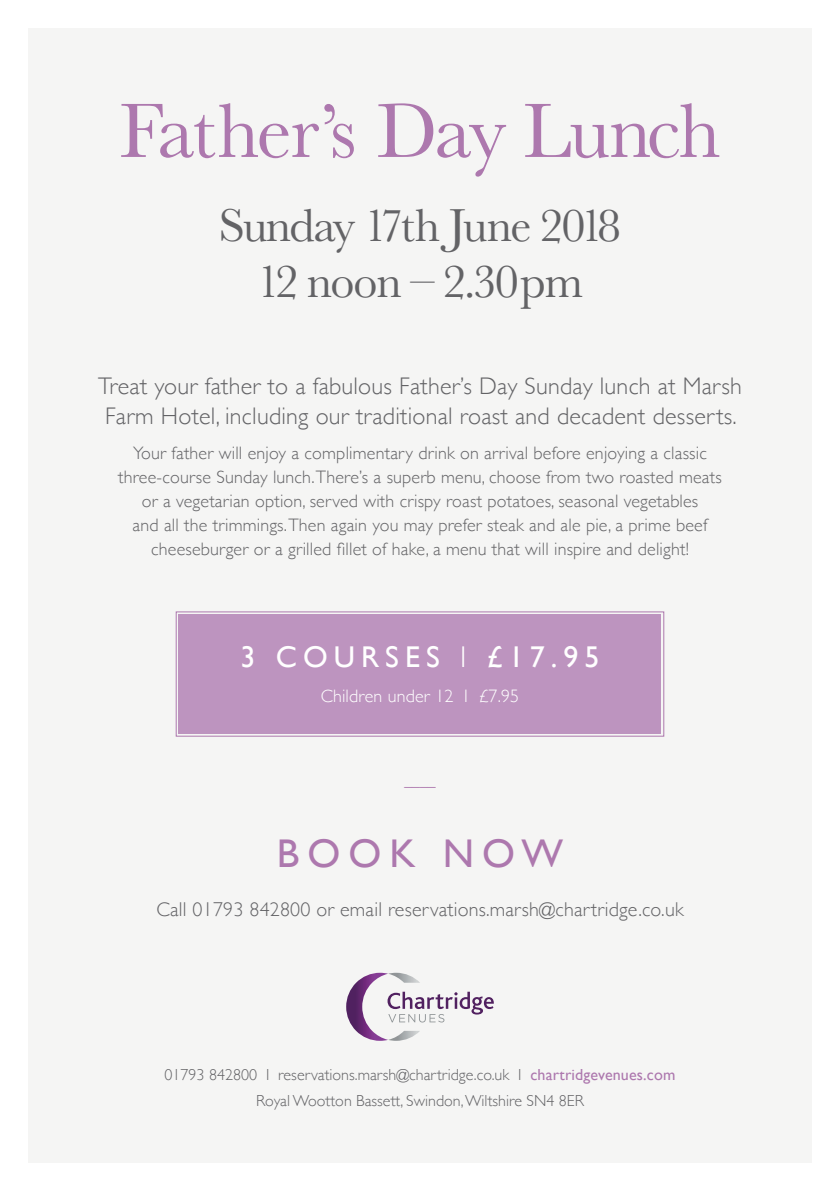
<style>
.page{position:relative;width:840px;height:1191px;background:#fff}
.page>*{position:absolute;margin:0;border:0;box-sizing:border-box;transform-origin:0 0}
.t1{font:80px "Baskerville";letter-spacing:-.03em;color:#ad78ae}
.t2{font:48px "Baskerville";letter-spacing:-.04em;color:#636366}
.t3{font:48px "Baskerville";letter-spacing:-.02em;color:#636366}
.t4{font:40px "Gill Sans";letter-spacing:.2em;color:#ad78ae}
.t5{font:30px "Gill Sans";letter-spacing:.2em;color:#fff}
.t6{font:300 24px/30px "Gill Sans";letter-spacing:.01em;color:#636366}
.t7{font:300 20px "Gill Sans";letter-spacing:.01em;color:#636366}
.t8{font:300 18px/24px "Gill Sans";letter-spacing:.01em;color:#636366;text-align:center}
.t9{font:300 18px "Gill Sans";letter-spacing:.01em;color:#fff}
.t10{font:300 16px "Gill Sans";color:#636366}
.t11{font:14px "Gill Sans";color:#ad78ae}
.s1{font-weight:300}
.s2{font-weight:400;color:#ad78ae}
</style>
<div class="page">
<div style="left:28px;top:28px;width:783px;height:1134px;background:#f5f5f4"></div>
<svg style="left:346px;top:972px;width:147px;height:68px"></svg>
<div style="left:179px;top:614px;width:481px;height:119px;background:#bd94bf"></div>
<div style="left:176px;top:611px;width:487px;height:125px;border:1px solid #ad78ae"></div>
<p class="t1" style="left:119px;top:80px;width:603px">Father’s Day Lunch</p>
<p class="t2" style="left:218px;top:195px;width:404px">Sunday 17th June 2018</p>
<p class="t3" style="left:256px;top:251px;width:328px">12 noon – 2.30pm</p>
<p class="t6" style="left:98px;top:369px;width:645px">Treat your father to a fabulous Father’s Day Sunday lunch at Marsh<br>Farm Hotel, including our traditional roast and decadent desserts.</p>
<p class="t8" style="left:118px;top:440px;width:604px">Your father will enjoy a complimentary drink on arrival before enjoying a classic three-course Sunday lunch. There’s a superb menu, choose from two roasted meats or a vegetarian option, served with crispy roast potatoes, seasonal vegetables<br>and all the trimmings. Then again you may prefer steak and ale pie, a prime beef cheeseburger or a grilled fillet of hake, a menu that will inspire and delight!</p>
<p class="t5" style="left:240px;top:639px;width:360px">3 COURSES <span class="s1">I</span> £17.95</p>
<p class="t9" style="left:320px;top:682px;width:200px">Children under 12 I £7.95</p>
<p class="t11" style="left:404px;top:771px;width:32px">____</p>
<p class="t4" style="left:277px;top:830px;width:287px">BOOK NOW</p>
<p class="t7" style="left:156px;top:893px;width:528px">Call 01793 842800 or email reservations.marsh@chartridge.co.uk</p>
<p class="t10" style="left:164px;top:1062px;width:512px">01793 842800 I reservations.marsh@chartridge.co.uk I <span class="s2">chartridgevenues.com</span></p>
<p class="t10" style="left:256px;top:1088px;width:329px">Royal Wootton Bassett, Swindon, Wiltshire SN4 8ER</p>
</div>
